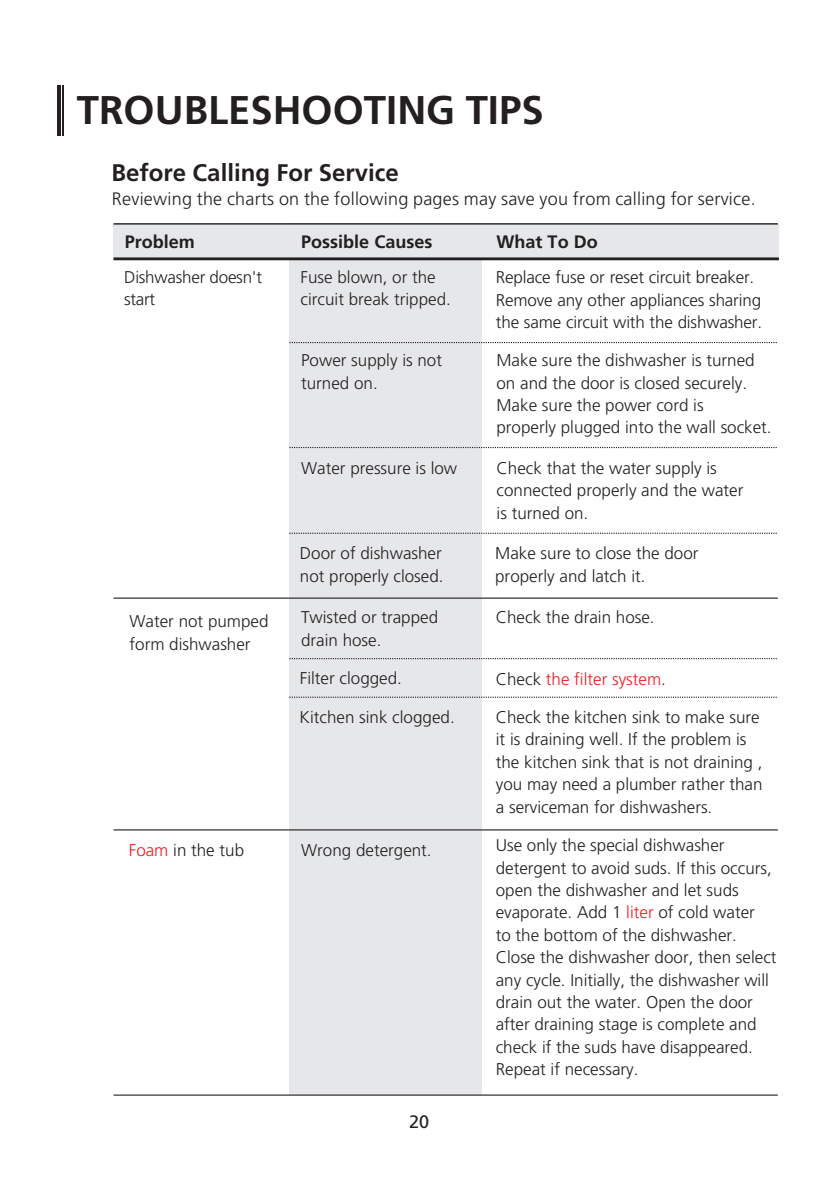
<style>
.page{position:relative;width:840px;height:1191px;background:#fff}
.page>*{position:absolute;margin:0;border:0;box-sizing:border-box;transform-origin:0 0}
.t1{font:300 40px "Frutiger CE";color:#231f20}
.t2{font:300 24px "Frutiger CE";color:#231f20}
.t3{font:300 18px "Frutiger CE";letter-spacing:.015em;color:#231f20}
.t4{font:300 18px "Frutiger CE";color:#231f20}
.t5{font:18px "Frutiger LT";color:#231f20}
.t6{font:300 17px/22.4px "Frutiger CE";color:#231f20}
.t7{font:300 17px "Frutiger CE";color:#ee1d23}
.s1{color:#231f20}
.s2{color:#ee1d23}
</style>
<div class="page">
<hr style="left:57px;top:85px;width:3px;height:50px;background:#231f20">
<hr style="left:62px;top:85px;width:1px;height:50px;background:#231f20">
<div style="left:113px;top:224px;width:665px;height:35px;background:#e6e7e9"></div>
<div style="left:289px;top:224px;width:192px;height:871px;background:#e6e7e9"></div>
<hr style="left:113px;top:223px;width:664px;height:2px;background:#231f20">
<hr style="left:113px;top:257px;width:665px;height:3px;background:#231f20">
<hr style="left:113px;top:597px;width:664px;height:1px;background:#231f20">
<svg style="left:289px;top:342px;width:488px;height:1px"></svg>
<svg style="left:289px;top:447px;width:488px;height:1px"></svg>
<svg style="left:289px;top:533px;width:488px;height:1px"></svg>
<svg style="left:289px;top:658px;width:488px;height:1px"></svg>
<svg style="left:289px;top:696px;width:488px;height:2px"></svg>
<hr style="left:113px;top:829px;width:664px;height:1px;background:#231f20">
<hr style="left:113px;top:1094px;width:664px;height:1px;background:#231f20">
<h1 class="t1" style="left:77px;top:86px;width:468px">TROUBLESHOOTING TIPS</h1>
<h2 class="t2" style="left:111px;top:159px;width:288px">Before Calling For Service</h2>
<p class="t3" style="left:112px;top:189px;width:645px">Reviewing the charts on the following pages may save you from calling for service.</p>
<p class="t4" style="left:125px;top:231px;width:72px">Problem</p>
<p class="t4" style="left:301px;top:231px;width:133px">Possible Causes</p>
<p class="t4" style="left:496px;top:231px;width:103px">What To Do</p>
<p class="t6" style="left:124px;top:266px;width:139px">Dishwasher doesn't start</p>
<p class="t6" style="left:300px;top:266px;width:152px">Fuse blown, or the circuit break tripped.</p>
<p class="t6" style="left:495px;top:266px;width:267px">Replace fuse or reset circuit breaker.<br>Remove any other appliances sharing the same circuit with the dishwasher.</p>
<p class="t6" style="left:301px;top:349px;width:142px">Power supply is not turned on.</p>
<p class="t6" style="left:496px;top:349px;width:276px">Make sure the dishwasher is turned on and the door is closed securely.<br>Make sure the power cord is<br>properly plugged into the wall socket.</p>
<p class="t6" style="left:496px;top:456px;width:248px">Check that the water supply is connected properly and the water is turned on.</p>
<p class="t6" style="left:300px;top:542px;width:145px">Door of dishwasher not properly closed.</p>
<p class="t6" style="left:495px;top:542px;width:205px">Make sure to close the door properly and latch it.</p>
<p class="t6" style="left:129px;top:610px;width:140px">Water not pumped form dishwasher</p>
<p class="t6" style="left:301px;top:606px;width:138px">Twisted or trapped drain hose.</p>
<p class="t6" style="left:300px;top:667px;width:103px">Filter clogged.</p>
<p class="t6" style="left:299px;top:706px;width:156px">Kitchen sink clogged.</p>
<p class="t6" style="left:301px;top:456px;width:157px">Water pressure is low</p>
<p class="t6" style="left:495px;top:606px;width:160px">Check the drain hose.</p>
<p class="t7" style="left:495px;top:669px;width:171px"><span class="s1">Check</span> the filter system<span class="s1">.</span></p>
<p class="t6" style="left:495px;top:706px;width:268px">Check the kitchen sink to make sure it is draining well. If the problem is the kitchen sink that is not draining , you may need a plumber rather than a serviceman for dishwashers.</p>
<p class="t6" style="left:129px;top:839px;width:117px"><span class="s2">Foam</span> in the tub</p>
<p class="t6" style="left:301px;top:839px;width:132px">Wrong detergent.</p>
<p class="t5" style="left:409px;top:1111px;width:22px">20</p>
<p class="t6" style="left:495px;top:834px;width:282px">Use only the special dishwasher detergent to avoid suds. If this occurs, open the dishwasher and let suds evaporate. Add 1 <span class="s2">liter</span> of cold water<br>to the bottom of the dishwasher.<br>Close the dishwasher door, then select any cycle. Initially, the dishwasher will drain out the water. Open the door after draining stage is complete and check if the suds have disappeared.<br>Repeat if necessary.</p>
</div>
